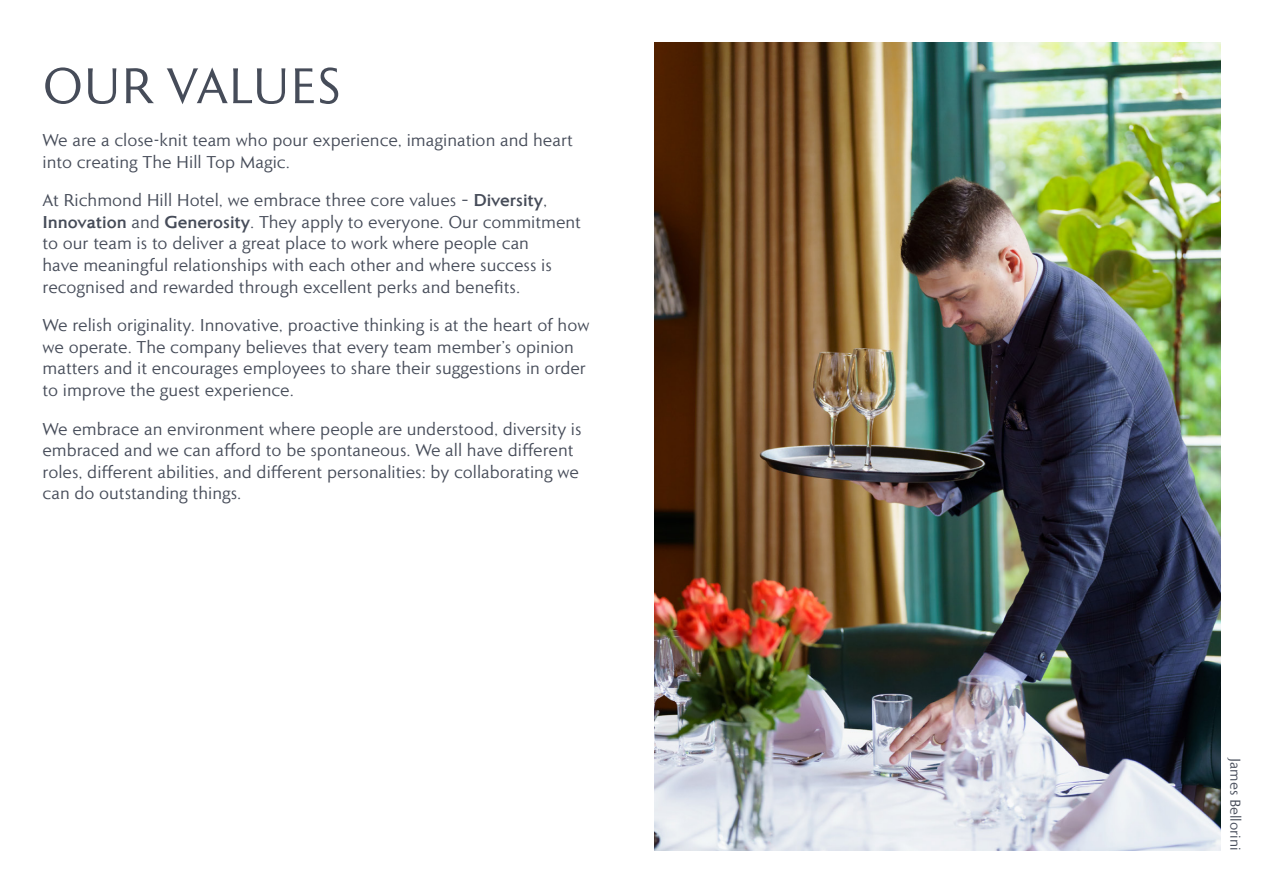
<style>
.page{position:relative;width:1263px;height:893px;background:#fff}
.page>*{position:absolute;margin:0;border:0;box-sizing:border-box;transform-origin:0 0}
.t1{font:52.5px "Roma";color:#464c59}
.Body_Copy{font:18px/21.6px "Roma";color:#464c59}
.Body_Copy-2{font:15px "Roma";color:#464c59}
.s1{font-weight:700}
</style>
<div class="page">
<img style="left:655px;top:43px;width:565px;height:807px">
<p class="t1" style="left:43px;top:52px;width:300px">OUR VALUES</p>
<p class="Body_Copy" style="left:43px;top:129px;width:532px">We are a close-knit team who pour experience, imagination and heart into creating The Hill Top Magic.</p>
<p class="Body_Copy" style="left:43px;top:189px;width:540px">At Richmond Hill Hotel, we embrace three core values – <span class="s1">Diversity</span>, <span class="s1">Innovation</span> and <span class="s1">Generosity</span>. They apply to everyone. Our commitment to our team is to deliver a great place to work where people can<br>have meaningful relationships with each other and where success is recognised and rewarded through excellent perks and benefits.</p>
<p class="Body_Copy" style="left:43px;top:314px;width:548px">We relish originality. Innovative, proactive thinking is at the heart of how we operate. The company believes that every team member’s opinion matters and it encourages employees to share their suggestions in order to improve the guest experience.</p>
<p class="Body_Copy" style="left:43px;top:417px;width:541px">We embrace an environment where people are understood, diversity is embraced and we can afford to be spontaneous. We all have different roles, different abilities, and different personalities: by collaborating we can do outstanding things.</p>
<p class="Body_Copy-2" style="left:1245px;top:758px;width:94px;rotate:90deg">James Bellorini</p>
</div>
